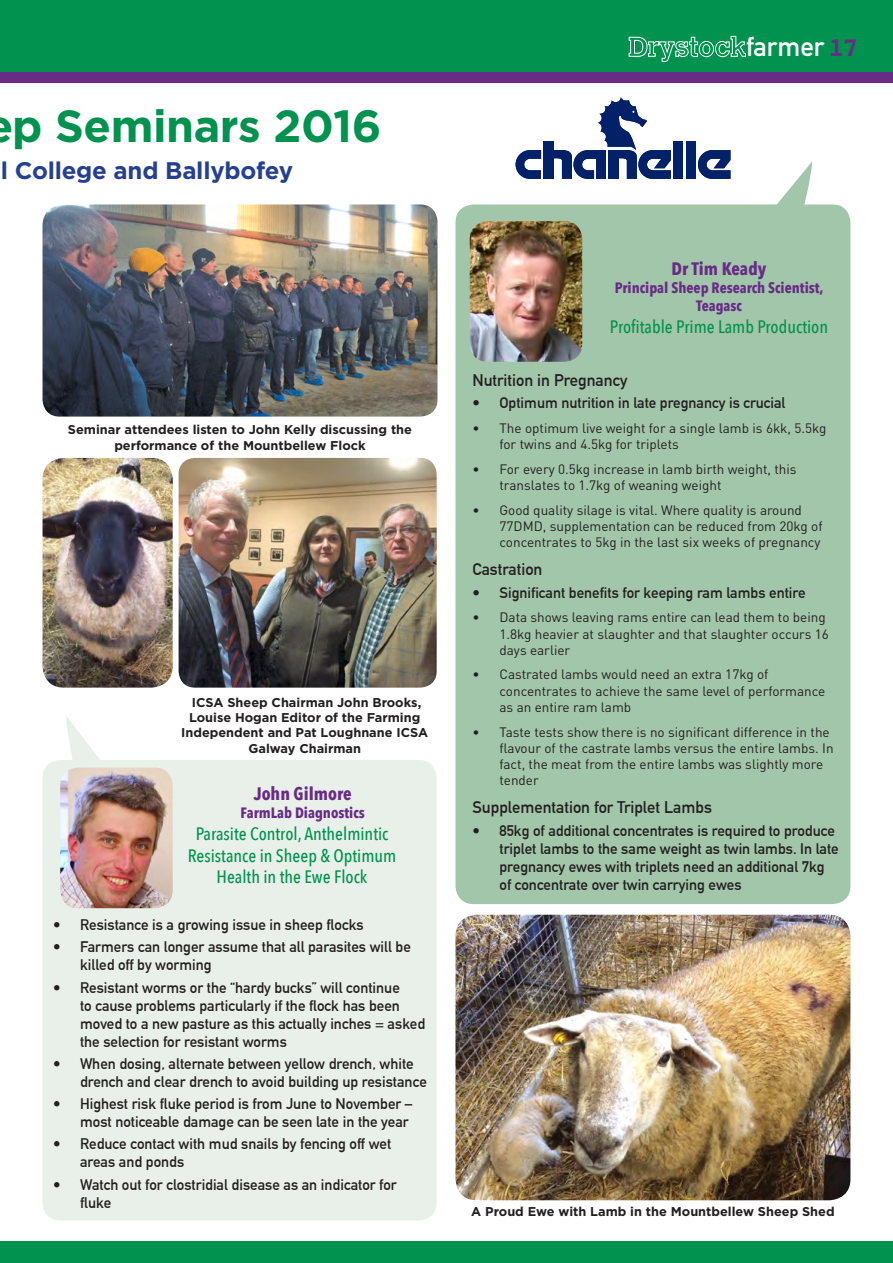
<style>
.page{position:relative;width:893px;height:1263px;background:#fff}
.page>*{position:absolute;margin:0;border:0;box-sizing:border-box;transform-origin:0 0}
.t1{font:700 45px "Gotham";letter-spacing:-.01em;color:#00924e}
.t2{font:27px "DIN Mittelschrift Alternate";color:#fff}
.t3{font:700 24px "Gotham";letter-spacing:-.01em;color:#25408f}
.t4{font:500 18px/21.6px "Avenir Next Condensed";color:#00924e;text-align:center}
.t5{font:700 18px "Avenir Next Condensed";color:#682c87}
.t6{font:700 16.5px "DIN Alternate";color:#231f20}
.t7{font:700 15px/18px "DIN Alternate";color:#231f20}
.t8{font:700 15px/18px "Avenir Next Condensed";color:#682c87;text-align:center}
.t9{font:13.5px/16.2px "DIN";color:#231f20}
.t10{font:700 12.75px/15.3px "Gotham";color:#231f20;text-align:center}
.s1{font-family:"Courier";font-weight:700;color:#682c87}
</style>
<div class="page">
<div style="left:0;top:0;width:893px;height:72px;background:#00924e"></div>
<svg style="left:628px;top:36px;width:118px;height:26px"></svg>
<div style="left:0;top:72px;width:893px;height:11px;background:#682c87"></div>
<div style="left:0;top:1242px;width:893px;height:21px;background:#00924e"></div>
<img style="left:43px;top:204px;width:394px;height:213px">
<div style="left:43px;top:760px;width:394px;height:460px;background:#e9f0e9;border-radius:18px"></div>
<svg style="left:66px;top:716px;width:34px;height:44px"></svg>
<div style="left:673px;top:142px;width:10px;height:37px;background:#022169"></div>
<div style="left:686px;top:142px;width:10px;height:37px;background:#022169"></div>
<svg style="left:698px;top:150px;width:32px;height:29px"></svg>
<svg style="left:516px;top:97px;width:155px;height:82px"></svg>
<div style="left:455px;top:204px;width:395px;height:700px;background:#a2c6a9;border-radius:18px"></div>
<svg style="left:773px;top:162px;width:39px;height:43px"></svg>
<img style="left:470px;top:221px;width:112px;height:141px">
<img style="left:60px;top:767px;width:113px;height:141px">
<img style="left:179px;top:458px;width:258px;height:230px">
<img style="left:455px;top:915px;width:395px;height:285px">
<img style="left:43px;top:458px;width:130px;height:230px">
<h1 class="t1" style="left:12px;top:97px;width:371px">p Seminars 2016</h1>
<h3 class="t3" style="left:1px;top:154px;width:294px">l College and Ballybofey</h3>
<p class="t10" style="left:68px;top:422px;width:346px">Seminar attendees listen to John Kelly discussing the performance of the Mountbellew Flock</p>
<p class="t10" style="left:181px;top:694px;width:248px">ICSA Sheep Chairman John Brooks,<br>Louise Hogan Editor of the Farming<br>Independent and Pat Loughnane ICSA<br>Galway Chairman</p>
<p class="t5" style="left:254px;top:783px;width:99px">John Gilmore</p>
<p class="t8" style="left:241px;top:804px;width:126px">FarmLab Diagnostics</p>
<p class="t4" style="left:188px;top:823px;width:210px">Parasite Control, Anthelmintic<br>Resistance in Sheep &amp; Optimum<br>Health in the Ewe Flock</p>
<p class="t7" style="left:53px;top:915px;width:312px">• Resistance is a growing issue in sheep flocks</p>
<p class="t7" style="left:80px;top:937px;width:332px;text-indent:-27px">• Farmers can longer assume that all parasites will be killed off by worming</p>
<p class="t7" style="left:80px;top:977px;width:347px;text-indent:-27px">• Resistant worms or the “hardy bucks” will continue<br>to cause problems particularly if the flock has been moved to a new pasture as this actually inches = asked the selection for resistant worms</p>
<p class="t7" style="left:80px;top:1054px;width:348px;text-indent:-27px">• When dosing, alternate between yellow drench, white drench and clear drench to avoid building up resistance</p>
<p class="t7" style="left:53px;top:1094px;width:361px;text-align:right">• Highest risk fluke period is from June to November – most noticeable damage can be seen late in the year</p>
<p class="t7" style="left:80px;top:1134px;width:313px;text-indent:-27px">• Reduce contact with mud snails by fencing off wet areas and ponds</p>
<p class="t7" style="left:80px;top:1174px;width:318px;text-indent:-27px">• Watch out for clostridial disease as an indicator for fluke</p>
<h2 class="t2" style="left:746px;top:31px;width:115px">farmer<span class="s1">17</span></h2>
<p class="t5" style="left:672px;top:258px;width:96px">Dr Tim Keady</p>
<p class="t8" style="left:615px;top:279px;width:210px">Principal Sheep Research Scientist,<br>Teagasc</p>
<p class="t4" style="left:610px;top:316px;width:220px">Profitable Prime Lamb Production</p>
<p class="t6" style="left:472px;top:367px;width:156px">Nutrition in Pregnancy</p>
<p class="t7" style="left:472px;top:393px;width:314px">• Optimum nutrition in late pregnancy is crucial</p>
<p class="t9" style="left:499px;top:420px;width:328px;text-indent:-27px">• The optimum live weight for a single lamb is 6kk, 5.5kg for twins and 4.5kg for triplets</p>
<p class="t9" style="left:499px;top:460px;width:299px;text-indent:-27px">• For every 0.5kg increase in lamb birth weight, this translates to 1.7kg of weaning weight</p>
<p class="t9" style="left:499px;top:501px;width:325px;text-indent:-27px">• Good quality silage is vital. Where quality is around<br>77DMD, supplementation can be reduced from 20kg of concentrates to 5kg in the last six weeks of pregnancy</p>
<p class="t6" style="left:472px;top:557px;width:71px">Castration</p>
<p class="t7" style="left:472px;top:582px;width:335px">• Significant benefits for keeping ram lambs entire</p>
<p class="t9" style="left:499px;top:609px;width:331px;text-indent:-27px">• Data shows leaving rams entire can lead them to being<br>1.8kg heavier at slaughter and that slaughter occurs 16 days earlier</p>
<p class="t9" style="left:499px;top:666px;width:327px;text-indent:-27px">• Castrated lambs would need an extra 17kg of concentrates to achieve the same level of performance as an entire ram lamb</p>
<p class="t9" style="left:499px;top:723px;width:336px;text-indent:-27px">• Taste tests show there is no significant difference in the flavour of the castrate lambs versus the entire lambs. In fact, the meat from the entire lambs was slightly more tender</p>
<p class="t6" style="left:472px;top:795px;width:241px">Supplementation for Triplet Lambs</p>
<p class="t7" style="left:499px;top:820px;width:341px;text-indent:-27px">• 85kg of additional concentrates is required to produce triplet lambs to the same weight as twin lambs. In late pregnancy ewes with triplets need an additional 7kg of concentrate over twin carrying ewes</p>
<p class="t10" style="left:471px;top:1204px;width:365px">A Proud Ewe with Lamb in the Mountbellew Sheep Shed</p>
</div>
